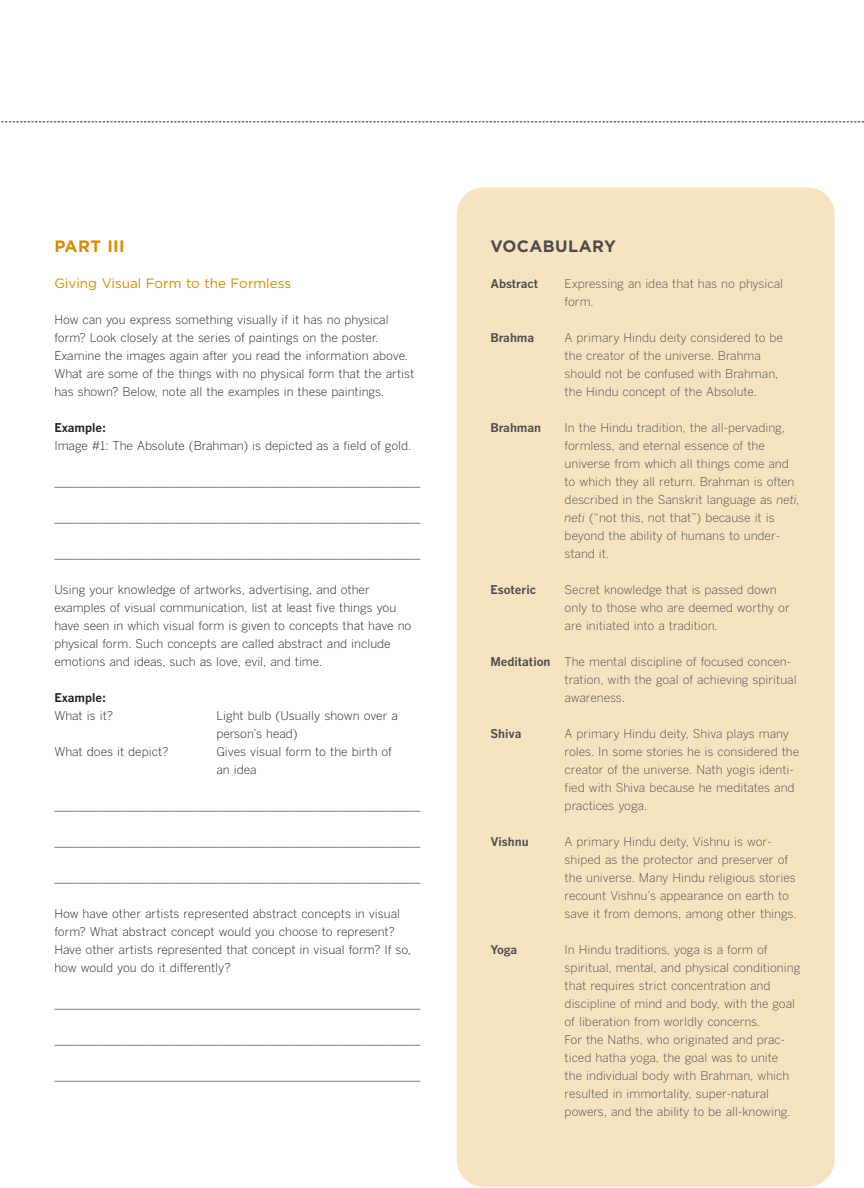
<style>
.page{position:relative;width:864px;height:1188px;background:#fff}
.page>*{position:absolute;margin:0;border:0;box-sizing:border-box;transform-origin:0 0}
.t1{font:700 16.5px "Gotham";letter-spacing:.025em;color:#4b4c4d}
.t2{font:700 16.5px "Gotham";letter-spacing:.025em;color:#d78c00}
.t3{font:13.5px "Gotham";color:#d78c00}
.t4{font:300 12px/18px "Benton Gothic";color:#231f20}
.t5{font:300 12px/18px "Benton Gothic";color:#4b4c4d}
.t6{font:700 12px "Benton Gothic";color:#4b4c4d}
.t7{font:700 12px "Benton Gothic";color:#231f20}
.s1{font-style:italic}
.s2{font-weight:700}
</style>
<div class="page">
<div style="left:457px;top:187px;width:378px;height:1000px;background:#f8e3c0;border-radius:27px"></div>
<svg style="left:1px;top:122px;width:863px;height:1px"></svg>
<h1 class="t2" style="left:54px;top:237px;width:72px">PART III</h1>
<p class="t3" style="left:54px;top:275px;width:238px">Giving Visual Form to the Formless</p>
<p class="t4" style="left:54px;top:311px;width:361px">How can you express something visually if it has no physical form? Look closely at the series of paintings on the poster.<br>Examine the images again after you read the information above.<br>What are some of the things with no physical form that the artist has shown? Below, note all the examples in these paintings.</p>
<p class="t7" style="left:54px;top:421px;width:53px">Example:</p>
<p class="t4" style="left:54px;top:437px;width:358px">Image #1: The Absolute (Brahman) is depicted as a field of gold.</p>
<p class="t4" style="left:54px;top:473px;width:367px">_____________________________________________________________</p>
<p class="t4" style="left:54px;top:509px;width:367px">_____________________________________________________________</p>
<p class="t4" style="left:54px;top:545px;width:367px">_____________________________________________________________</p>
<p class="t4" style="left:54px;top:581px;width:359px">Using your knowledge of artworks, advertising, and other examples of visual communication, list at least five things you have seen in which visual form is given to concepts that have no physical form. Such concepts are called abstract and include emotions and ideas, such as love, evil, and time.</p>
<p class="t7" style="left:54px;top:691px;width:53px">Example:</p>
<p class="t4" style="left:54px;top:707px;width:60px">What is it?</p>
<p class="t4" style="left:216px;top:707px;width:183px">Light bulb (Usually shown over a person’s head)</p>
<p class="t4" style="left:54px;top:743px;width:116px">What does it depict?</p>
<p class="t4" style="left:216px;top:743px;width:177px">Gives visual form to the birth of an idea</p>
<p class="t4" style="left:54px;top:797px;width:368px">_____________________________________________________________</p>
<p class="t4" style="left:54px;top:833px;width:368px">_____________________________________________________________</p>
<p class="t4" style="left:54px;top:869px;width:368px">_____________________________________________________________</p>
<p class="t4" style="left:54px;top:905px;width:358px">How have other artists represented abstract concepts in visual form? What abstract concept would you choose to represent?<br>Have other artists represented that concept in visual form? If so, how would you do it differently?</p>
<p class="t4" style="left:54px;top:995px;width:368px">_____________________________________________________________</p>
<p class="t4" style="left:54px;top:1031px;width:368px">_____________________________________________________________</p>
<p class="t4" style="left:54px;top:1067px;width:368px">_____________________________________________________________</p>
<h1 class="t1" style="left:490px;top:237px;width:127px">VOCABULARY</h1>
<p class="t6" style="left:490px;top:277px;width:49px">Abstract</p>
<p class="t5" style="left:565px;top:275px;width:220px">Expressing an idea that has no physical form.</p>
<p class="t6" style="left:490px;top:331px;width:45px">Brahma</p>
<p class="t5" style="left:565px;top:329px;width:220px">A primary Hindu deity considered to be the creator of the universe. Brahma should not be confused with Brahman, the Hindu concept of the Absolute.</p>
<p class="t6" style="left:490px;top:421px;width:52px">Brahman</p>
<p class="t5" style="left:565px;top:419px;width:237px">In the Hindu tradition, the all-pervading, formless, and eternal essence of the universe from which all things come and to which they all return. Brahman is often described in the Sanskrit language as <span class="s1">neti, neti</span> (“not this, not that”) because it is beyond the ability of humans to under&shy;stand it.</p>
<p class="t6" style="left:490px;top:583px;width:47px">Esoteric</p>
<p class="t5" style="left:565px;top:581px;width:227px">Secret knowledge that is passed down only to those who are deemed worthy or are initiated into a tradition.</p>
<p class="t5" style="left:565px;top:653px;width:233px;text-indent:-74px"><span class="s2">Meditation</span> The mental discipline of focused concen&shy;tration, with the goal of achieving spiritual awareness.</p>
<p class="t6" style="left:490px;top:727px;width:33px">Shiva</p>
<p class="t5" style="left:565px;top:725px;width:236px">A primary Hindu deity, Shiva plays many roles. In some stories he is considered the creator of the universe. Nath yogis identi&shy;fied with Shiva because he meditates and practices yoga.</p>
<p class="t6" style="left:490px;top:835px;width:40px">Vishnu</p>
<p class="t5" style="left:565px;top:833px;width:234px">A primary Hindu deity, Vishnu is wor&shy;shiped as the protector and preserver of the universe. Many Hindu religious stories recount Vishnu’s appearance on earth to save it from demons, among other things.</p>
<p class="t6" style="left:490px;top:943px;width:28px">Yoga</p>
<p class="t5" style="left:565px;top:941px;width:237px">In Hindu traditions, yoga is a form of spiritual, mental, and physical conditioning that requires strict concentration and discipline of mind and body, with the goal of liberation from worldly concerns.<br>For the Naths, who originated and prac&shy;ticed hatha yoga, the goal was to unite<br>the individual body with Brahman, which resulted in immortality, super-natural powers, and the ability to be all-knowing.</p>
</div>
